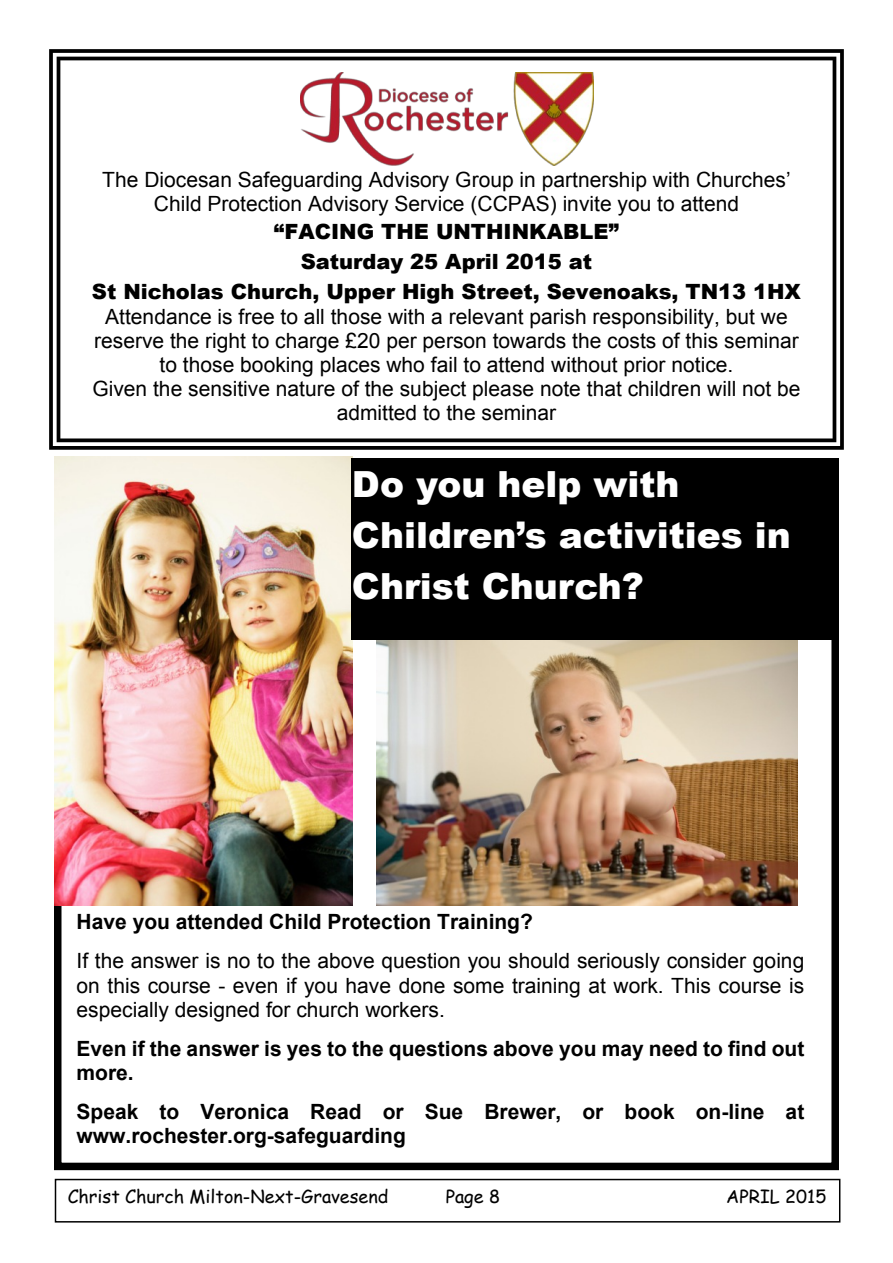
<style>
.page{position:relative;width:893px;height:1263px;background:#fff}
.page>*{position:absolute;margin:0;border:0;box-sizing:border-box;transform-origin:0 0}
.t1{font:900 36px/50.8px "Arial";color:#fff}
.t2{font:21px/24.2px "Arial";color:#000;text-align:center}
.t3{font:700 21px/24.2px "Arial";color:#000}
.t4{font:900 21px/29.7px "Arial";color:#000;text-align:center}
.t5{font:18px "Comic Sans MS";color:#000}
</style>
<div class="page">
<svg style="left:49px;top:49px;width:795px;height:401px"></svg>
<div style="left:54px;top:613px;width:785px;height:557px;background:#fff;border:8px solid #000"></div>
<div style="left:55px;top:1179px;width:785px;height:43px;background:#fff;border:2px solid #000"></div>
<img style="left:376px;top:640px;width:421px;height:265px">
<img style="left:54px;top:457px;width:298px;height:448px">
<div style="left:352px;top:458px;width:487px;height:182px;background:#000"></div>
<img style="left:300px;top:72px;width:293px;height:94px">
<p class="t2" style="left:102px;top:169px;width:690px">The Diocesan Safeguarding Advisory Group in partnership with Churches’<br>Child Protection Advisory Service (CCPAS) invite you to attend</p>
<p class="t4" style="left:92px;top:219px;width:710px">“FACING THE UNTHINKABLE”<br>Saturday 25 April 2015 at<br>St Nicholas Church, Upper High Street, Sevenoaks, TN13 1HX</p>
<p class="t2" style="left:92px;top:306px;width:710px">Attendance is free to all those with a relevant parish responsibility, but we reserve the right to charge £20 per person towards the costs of this seminar to those booking places who fail to attend without prior notice.<br>Given the sensitive nature of the subject please note that children will not be admitted to the seminar</p>
<h1 class="t1" style="left:352px;top:463px;width:440px">Do you help with<br>Children’s activities in<br>Christ Church?</h1>
<p class="t3" style="left:77px;top:912px;width:458px">Have you attended Child Protection Training?</p>
<p class="t2" style="left:77px;top:951px;width:729px;text-align:justify">If the answer is no to the above question you should seriously consider going on this course - even if you have done some training at work. This course is especially designed for church workers.</p>
<p class="t3" style="left:77px;top:1038px;width:729px">Even if the answer is yes to the questions above you may need to find out more.</p>
<p class="t3" style="left:77px;top:1101px;width:729px">Speak to Veronica Read or Sue Brewer, or book on-line at www.rochester.org-safeguarding</p>
<p class="t5" style="left:68px;top:1188px;width:322px">Christ Church Milton-Next-Gravesend</p>
<p class="t5" style="left:446px;top:1188px;width:56px">Page 8</p>
<p class="t5" style="left:726px;top:1188px;width:102px">APRIL 2015</p>
</div>
